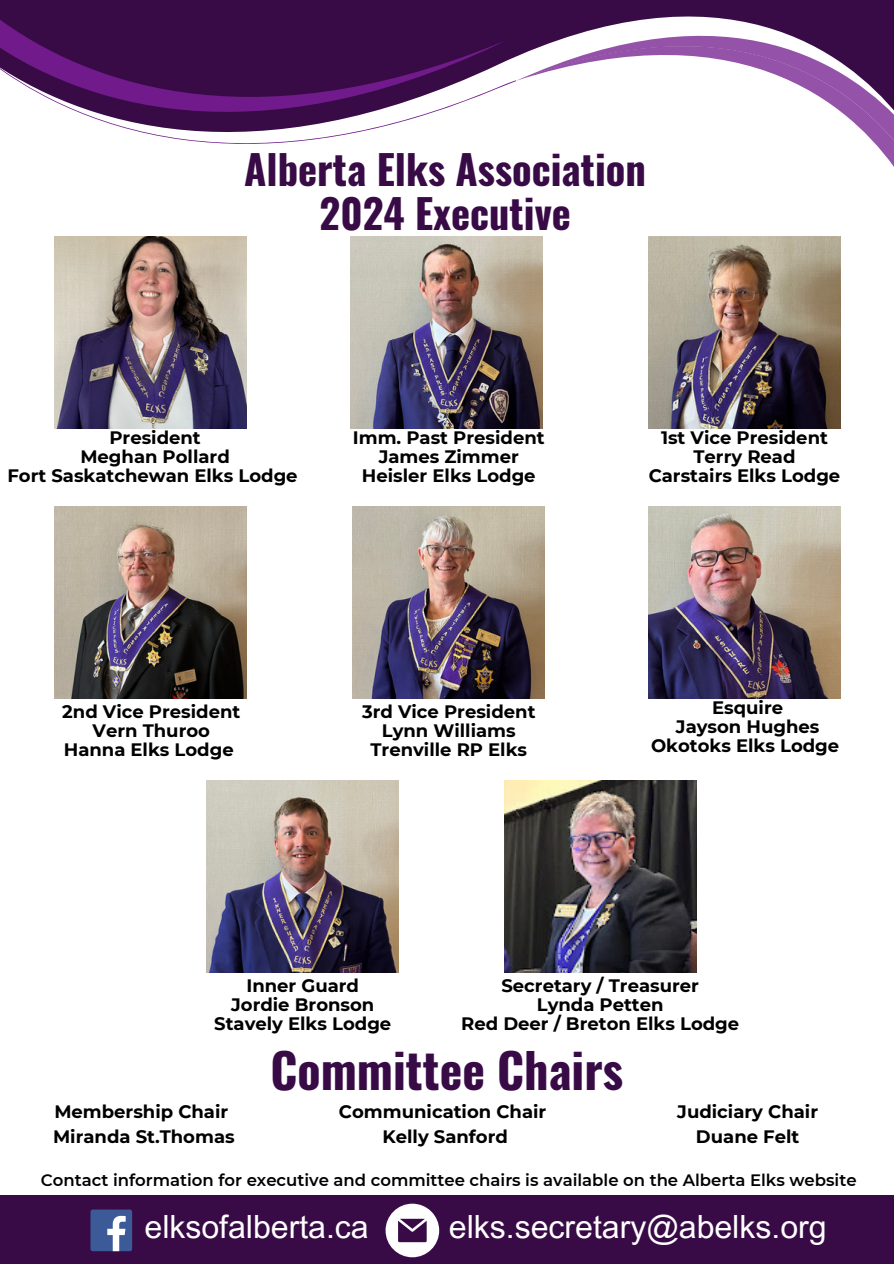
<style>
.page{position:relative;width:894px;height:1264px;background:#fff}
.page>*{position:absolute;margin:0;border:0;box-sizing:border-box;transform-origin:0 0}
.t1{font:700 48px "Oswald";color:#380b46}
.t2{font:700 40.5px/43.8px "Oswald";color:#380b46;text-align:center}
.t3{font:31.95px "Arial MT Pro";color:#fff}
.t4{font:700 18px "Montserrat";color:#000}
.t5{font:600 16.5px "Montserrat";color:#000}
</style>
<div class="page">
<div style="left:0;top:1195px;width:893px;height:68px;background:#380b46"></div>
<div style="left:90px;top:1209px;width:42px;height:42px;background:#3d5a98;border-radius:2px"></div>
<svg style="left:107px;top:1215px;width:19px;height:36px"></svg>
<svg style="left:385px;top:1203px;width:54px;height:54px"></svg>
<svg style="left:0;top:0;width:893px;height:57px;background:#552f61"></svg>
<svg style="left:0;top:8px;width:505px;height:136px;fill:#380b46"></svg>
<svg style="left:516px;top:35px;width:377px;height:120px"></svg>
<img style="left:54px;top:236px;width:192px;height:192px">
<img style="left:351px;top:236px;width:191px;height:192px">
<img style="left:648px;top:236px;width:191px;height:192px">
<img style="left:54px;top:506px;width:192px;height:192px">
<img style="left:353px;top:506px;width:191px;height:192px">
<img style="left:648px;top:506px;width:192px;height:192px">
<img style="left:207px;top:780px;width:191px;height:192px">
<img style="left:504px;top:780px;width:191px;height:192px">
<p class="t2" style="left:244px;top:146px;width:403px">Alberta Elks Association<br>2024 Executive</p>
<p class="t4" style="left:109px;top:426px;width:93px">President</p>
<p class="t4" style="left:80px;top:445px;width:151px">Meghan Pollard</p>
<p class="t4" style="left:7px;top:464px;width:291px">Fort Saskatchewan Elks Lodge</p>
<p class="t4" style="left:353px;top:426px;width:193px">Imm. Past President</p>
<p class="t4" style="left:378px;top:445px;width:142px">James Zimmer</p>
<p class="t4" style="left:362px;top:464px;width:175px">Heisler Elks Lodge</p>
<p class="t4" style="left:62px;top:700px;width:179px">2nd Vice President</p>
<p class="t4" style="left:93px;top:719px;width:119px">Vern Thuroo</p>
<p class="t4" style="left:64px;top:738px;width:171px">Hanna Elks Lodge</p>
<p class="t4" style="left:362px;top:700px;width:175px">3rd Vice President</p>
<p class="t4" style="left:382px;top:719px;width:135px">Lynn Williams</p>
<p class="t4" style="left:370px;top:738px;width:158px">Trenville RP Elks</p>
<p class="t4" style="left:660px;top:426px;width:168px">1st Vice President</p>
<p class="t4" style="left:693px;top:445px;width:104px">Terry Read</p>
<p class="t4" style="left:648px;top:464px;width:193px">Carstairs Elks Lodge</p>
<p class="t4" style="left:712px;top:696px;width:72px">Esquire</p>
<p class="t4" style="left:675px;top:715px;width:145px">Jayson Hughes</p>
<p class="t4" style="left:650px;top:734px;width:190px">Okotoks Elks Lodge</p>
<p class="t4" style="left:246px;top:974px;width:114px">Inner Guard</p>
<p class="t4" style="left:231px;top:993px;width:145px">Jordie Bronson</p>
<p class="t4" style="left:214px;top:1012px;width:178px">Stavely Elks Lodge</p>
<p class="t4" style="left:501px;top:974px;width:199px">Secretary / Treasurer</p>
<p class="t4" style="left:536px;top:993px;width:128px">Lynda Petten</p>
<p class="t4" style="left:461px;top:1012px;width:279px">Red Deer / Breton Elks Lodge</p>
<h1 class="t4" style="left:54px;top:1100px;width:175px">Membership Chair</h1>
<p class="t4" style="left:53px;top:1125px;width:183px">Miranda St.Thomas</p>
<p class="t1" style="left:270px;top:1032px;width:354px">Committee Chairs</p>
<p class="t4" style="left:339px;top:1100px;width:209px">Communication Chair</p>
<p class="t4" style="left:382px;top:1125px;width:127px">Kelly Sanford</p>
<p class="t4" style="left:677px;top:1100px;width:142px">Judiciary Chair</p>
<p class="t4" style="left:695px;top:1125px;width:105px">Duane Felt</p>
<p class="t5" style="left:41px;top:1169px;width:817px">Contact information for executive and committee chairs is available on the Alberta Elks website</p>
<p class="t3" style="left:144px;top:1214px;width:226px">elksofalberta.ca</p>
<p class="t3" style="left:449px;top:1214px;width:379px">elks.secretary@abelks.org</p>
</div>
